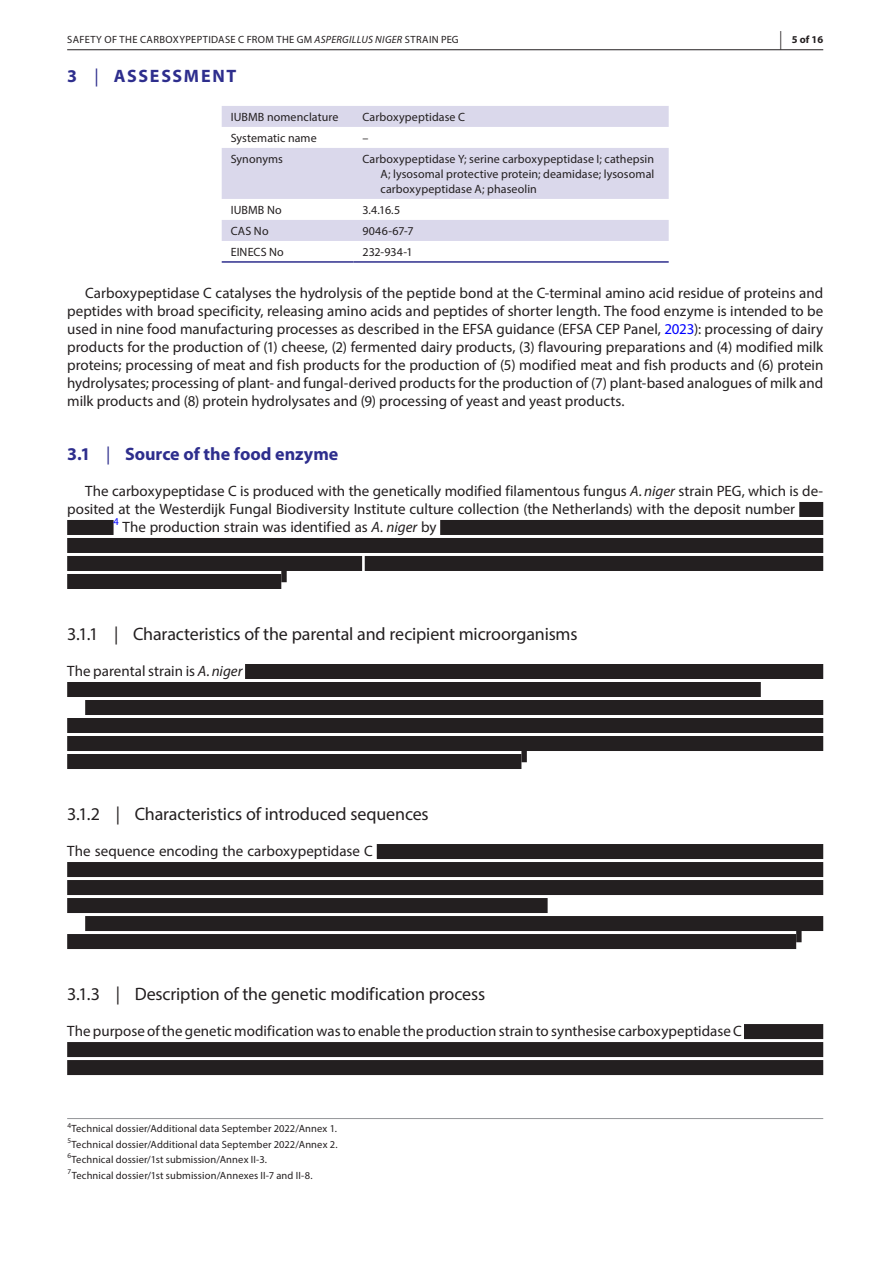
<style>
.page{position:relative;width:893px;height:1263px;background:#fff}
.page>*{position:absolute;margin:0;border:0;box-sizing:border-box;transform-origin:0 0}
.t1{font:18px "Myriad Pro";letter-spacing:-.01em;color:#231f20}
.t2{font:700 18px "Myriad Pro";color:#2e2e8d}
.t3{font:700 18px "Myriad Pro";letter-spacing:.095em;color:#2e2e8d}
.t4{font:15px/18px "Myriad Pro";color:#231f20;text-align:justify}
.t5{font:12px/15px "Myriad Pro";letter-spacing:.01em;color:#231f20;text-align:justify}
.t6{font:10.5px/15.3px "Myriad Pro";letter-spacing:.015em;color:#231f20;text-align:justify}
.t7{font:10.5px "Myriad Pro";letter-spacing:.035em;color:#231f20}
.t8{font:700 10.5px "Myriad Pro";color:#231f20}
.t9{font:10.5px "Myriad Pro";color:#00f}
.t10{font:7.35px "Myriad Pro";color:#231f20}
.s1{font-style:italic}
.s2{font-size:18.6px}
.s3{font-weight:400}
.s4{color:#00f}
</style>
<div class="page">
<hr style="left:67px;top:49px;width:756px;height:1px;background:#231f20">
<div style="left:799px;top:502px;width:24px;height:15px;background:#231f20"></div>
<div style="left:67px;top:520px;width:47px;height:15px;background:#231f20"></div>
<div style="left:440px;top:520px;width:383px;height:15px;background:#231f20"></div>
<div style="left:67px;top:538px;width:756px;height:15px;background:#231f20"></div>
<div style="left:67px;top:556px;width:295px;height:15px;background:#231f20"></div>
<div style="left:365px;top:556px;width:458px;height:15px;background:#231f20"></div>
<div style="left:67px;top:574px;width:214px;height:15px;background:#231f20"></div>
<div style="left:281px;top:567px;width:6px;height:15px;background:#231f20"></div>
<div style="left:245px;top:664px;width:578px;height:15px;background:#231f20"></div>
<div style="left:67px;top:682px;width:694px;height:15px;background:#231f20"></div>
<div style="left:85px;top:700px;width:738px;height:15px;background:#231f20"></div>
<div style="left:67px;top:718px;width:756px;height:15px;background:#231f20"></div>
<div style="left:67px;top:736px;width:756px;height:15px;background:#231f20"></div>
<div style="left:67px;top:754px;width:454px;height:15px;background:#231f20"></div>
<div style="left:521px;top:747px;width:6px;height:15px;background:#231f20"></div>
<div style="left:377px;top:844px;width:446px;height:15px;background:#231f20"></div>
<div style="left:67px;top:862px;width:756px;height:15px;background:#231f20"></div>
<div style="left:67px;top:880px;width:756px;height:15px;background:#231f20"></div>
<div style="left:67px;top:898px;width:481px;height:15px;background:#231f20"></div>
<div style="left:85px;top:916px;width:738px;height:15px;background:#231f20"></div>
<div style="left:67px;top:934px;width:729px;height:15px;background:#231f20"></div>
<div style="left:796px;top:927px;width:6px;height:15px;background:#231f20"></div>
<div style="left:744px;top:1024px;width:79px;height:15px;background:#231f20"></div>
<div style="left:67px;top:1042px;width:756px;height:15px;background:#231f20"></div>
<div style="left:67px;top:1060px;width:756px;height:15px;background:#231f20"></div>
<svg style="left:222px;top:106px;width:447px;height:135px;fill:#dad8eb"></svg>
<hr style="left:222px;top:261px;width:131px;height:2px;background:#2e2e8d">
<hr style="left:353px;top:261px;width:316px;height:2px;background:#2e2e8d">
<hr style="left:67px;top:1118px;width:756px;height:1px;background:#939598">
<p class="t7" style="left:67px;top:33px;width:393px">SAFETY OF THE CARBOXYPEPTIDASE C FROM THE GM <span class="s1">ASPERGILLUS NIGER</span> STRAIN PEG</p>
<p class="t8" style="left:780px;top:32px;width:45px"><span class="s2">|</span> 5 of 16</p>
<p class="t3" style="left:67px;top:64px;width:171px">3 <span class="s3">|</span> ASSESSMENT</p>
<p class="t5" style="left:231px;top:109px;width:109px">IUBMB nomenclature</p>
<p class="t5" style="left:362px;top:109px;width:104px">Carboxypeptidase C</p>
<p class="t5" style="left:231px;top:130px;width:88px">Systematic name</p>
<p class="t5" style="left:362px;top:130px;width:7px">–</p>
<p class="t5" style="left:231px;top:151px;width:54px">Synonyms</p>
<p class="t5" style="left:380px;top:151px;width:275px;text-indent:-18px">Carboxypeptidase Y; serine carboxypeptidase I; cathepsin A; lysosomal protective protein; deamidase; lysosomal carboxypeptidase A; phaseolin</p>
<p class="t5" style="left:231px;top:202px;width:52px">IUBMB No</p>
<p class="t5" style="left:362px;top:202px;width:39px">3.4.16.5</p>
<p class="t5" style="left:231px;top:223px;width:39px">CAS No</p>
<p class="t5" style="left:362px;top:223px;width:53px">9046-67-7</p>
<p class="t5" style="left:231px;top:244px;width:55px">EINECS No</p>
<p class="t5" style="left:362px;top:244px;width:52px">232-934-1</p>
<p class="t4" style="left:67px;top:284px;width:758px;text-indent:18px">Carboxypeptidase C catalyses the hydrolysis of the peptide bond at the C-terminal amino acid residue of proteins and peptides with broad specificity, releasing amino acids and peptides of shorter length. The food enzyme is intended to be used in nine food manufacturing processes as described in the EFSA guidance (EFSA CEP Panel, <span class="s4">2023</span>): processing of dairy products for the production of (1) cheese, (2) fermented dairy products, (3) flavouring preparations and (4) modified milk proteins; processing of meat and fish products for the production of (5) modified meat and fish products and (6) protein hydrolysates; processing of plant- and fungal-derived products for the production of (7) plant-based analogues of milk and milk products and (8) protein hydrolysates and (9) processing of yeast and yeast products.</p>
<p class="t2" style="left:67px;top:442px;width:273px">3.1 <span class="s3">|</span> Source of the food enzyme</p>
<p class="t4" style="left:67px;top:482px;width:758px;text-indent:18px">The carboxypeptidase C is produced with the genetically modified filamentous fungus <span class="s1">A.niger</span> strain PEG, which is de&shy;posited at the Westerdijk Fungal Biodiversity Institute culture collection (the Netherlands) with the deposit number</p>
<p class="t9" style="left:114px;top:515px;width:7px">4</p>
<p class="t4" style="left:123px;top:518px;width:315px">The production strain was identified as <span class="s1">A. niger</span> by</p>
<p class="t1" style="left:67px;top:623px;width:512px">3.1.1 | Characteristics of the parental and recipient microorganisms</p>
<p class="t4" style="left:67px;top:662px;width:177px">The parental strain is <span class="s1">A.niger</span></p>
<p class="t1" style="left:67px;top:803px;width:363px">3.1.2 | Characteristics of introduced sequences</p>
<p class="t4" style="left:67px;top:842px;width:307px">The sequence encoding the carboxypeptidase C</p>
<p class="t1" style="left:67px;top:983px;width:419px">3.1.3 | Description of the genetic modification process</p>
<p class="t4" style="left:67px;top:1022px;width:676px">The purpose of the genetic modification was to enable the production strain to synthesise carboxypeptidase C</p>
<p class="t6" style="left:68px;top:1121px;width:271px"><sup>4</sup>Technical dossier/Additional data September 2022/Annex 1.<br><sup>5</sup>Technical dossier/Additional data September 2022/Annex 2.<br><sup>6</sup>Technical dossier/1st submission/Annex II-3.</p>
<p class="t10" style="left:68px;top:1167px;width:5px">7</p>
<p class="t6" style="left:72px;top:1167px;width:242px">Technical dossier/1st submission/Annexes II-7 and II-8.</p>
</div>
